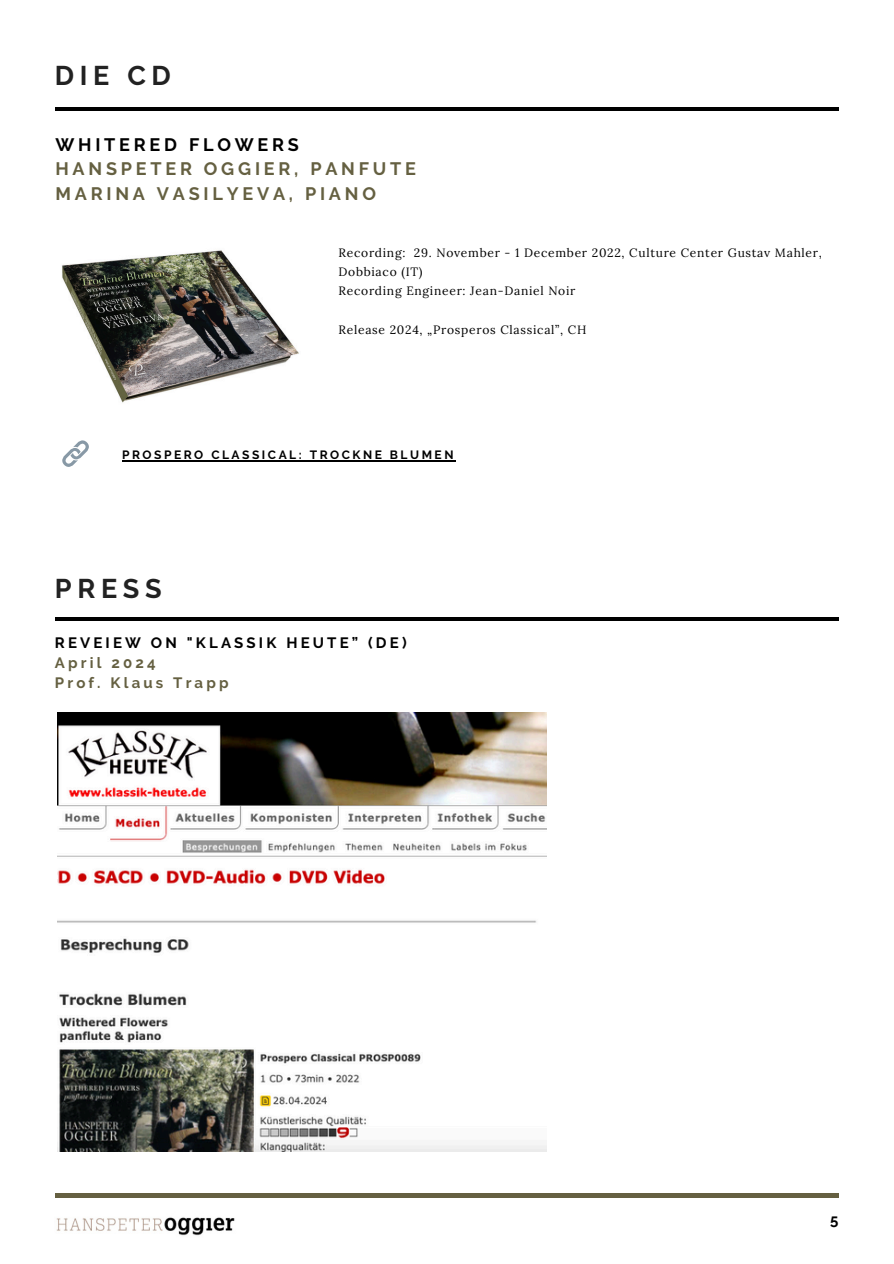
<style>
.page{position:relative;width:894px;height:1264px;background:#fff}
.page>*{position:absolute;margin:0;border:0;box-sizing:border-box;transform-origin:0 0}
.t1{font:700 27px "Raleway";letter-spacing:.21em;color:#222}
.t2{font:700 18px/24.8px "Raleway";letter-spacing:.21em;color:#656041}
.t3{font:700 15px "Raleway";letter-spacing:.21em;color:#000}
.t4{font:700 15px/20.2px "Raleway";letter-spacing:.21em;color:#656041}
.t5{font:12px/19.2px "Lora";letter-spacing:.06em;color:#000}
.t6{font:700 12px "Raleway";letter-spacing:.21em;color:#000}
.s1{color:#000}
</style>
<div class="page">
<hr style="left:55px;top:107px;width:783px;height:4px;background:#000">
<hr style="left:55px;top:1193px;width:783px;height:4px;background:#656041">
<img style="left:56px;top:1217px;width:179px;height:19px">
<img style="left:62px;top:250px;width:237px;height:153px">
<svg style="left:62px;top:440px;width:27px;height:27px"></svg>
<hr style="left:55px;top:617px;width:783px;height:3px;background:#000">
<img style="left:57px;top:712px;width:489px;height:439px">
<hr style="left:122px;top:460px;width:334px;height:1px;background:#000">
<p class="t1" style="left:55px;top:60px;width:117px">DIE CD</p>
<h4 class="t2" style="left:55px;top:132px;width:362px"><span class="s1">WHITERED FLOWERS<br></span>HANSPETER OGGIER, PANFUTE<br>MARINA VASILYEVA, PIANO</h4>
<p class="t5" style="left:338px;top:243px;width:484px">Recording: 29. November - 1 December 2022, Culture Center Gustav Mahler,<br>Dobbiaco (IT)</p>
<p class="t5" style="left:338px;top:281px;width:238px">Recording Engineer: Jean-Daniel Noir</p>
<p class="t5" style="left:338px;top:320px;width:249px">Release 2024, „Prosperos Classical”, CH</p>
<h1 class="t6" style="left:122px;top:448px;width:333px">PROSPERO CLASSICAL: TROCKNE BLUMEN</h1>
<p class="t1" style="left:55px;top:572px;width:108px">PRESS</p>
<p class="t3" style="left:55px;top:633px;width:353px">REVEIEW ON "KLASSIK HEUTE” (DE)</p>
<p class="t4" style="left:55px;top:652px;width:175px">April 2024<br>Prof. Klaus Trapp</p>
<p class="t3" style="left:829px;top:1210px;width:10px">5</p>
</div>
